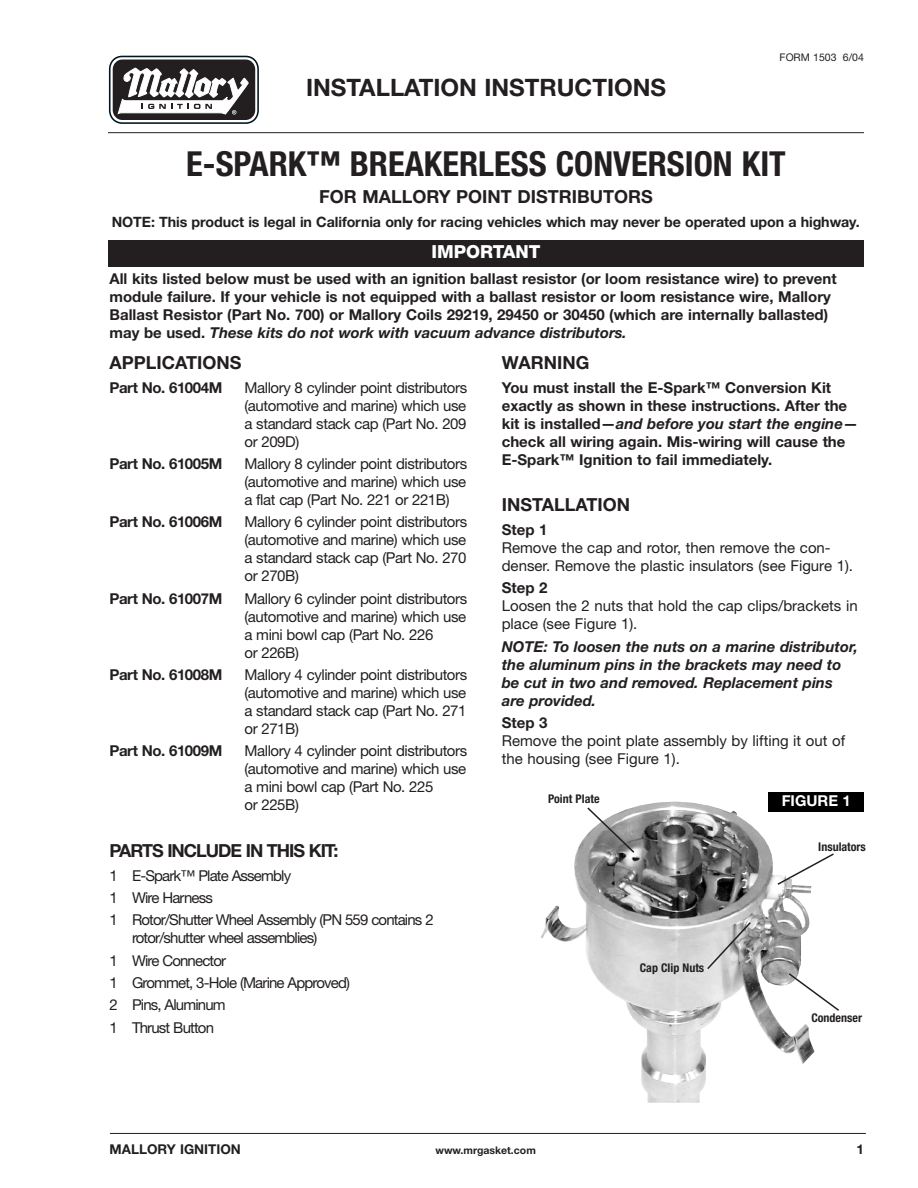
<style>
.page{position:relative;width:918px;height:1188px;background:#fff}
.page>*{position:absolute;margin:0;border:0;box-sizing:border-box;transform-origin:0 0}
.t1{font:700 condensed 34.5px "Helvetica Neue";color:#231f20}
.t2{font:700 24px "Helvetica Neue";color:#231f20}
.t3{font:700 18px "Helvetica Neue";color:#231f20}
.t4{font:700 18px "Helvetica Neue";letter-spacing:-.055em;color:#231f20}
.t5{font:800 18px "Helvetica Neue";color:#fff}
.t6{font:15px/18px "Helvetica Neue";letter-spacing:-.03em;color:#231f20;text-align:justify}
.t7{font:700 15px/18px "Helvetica Neue";color:#231f20}
.t8{font:15px/18px "Helvetica Neue";color:#231f20}
.t9{font:15px/22.4px "Helvetica Neue";letter-spacing:-.055em;color:#231f20}
.t10{font:italic 700 15px/18px "Helvetica Neue";color:#231f20}
.t11{font:700 15px "Helvetica Neue";letter-spacing:-.03em;color:#231f20}
.t12{font:700 15px "Helvetica Neue";color:#fff}
.t13{font:700 14.25px "Helvetica Neue";letter-spacing:-.005em;color:#231f20}
.t14{font:700 13.5px "Helvetica Neue";color:#231f20}
.t15{font:700 condensed 12px "Helvetica Neue";color:#231f20}
.t16{font:700 10.5px "Helvetica Neue";color:#231f20}
.t17{font:10.5px "Helvetica Neue";color:#231f20}
.s1{font-style:italic}
</style>
<div class="page">
<hr style="left:108px;top:132px;width:756px;height:1px;background:#231f20">
<svg style="left:110px;top:56px;width:148px;height:67px"></svg>
<div style="left:109px;top:56px;width:150px;height:68px;border:2px solid #011622;border-radius:13px"></div>
<div style="left:113px;top:60px;width:142px;height:60px;background:#231f20;border-radius:10px"></div>
<svg style="left:118px;top:68px;width:130px;height:47px"></svg>
<hr style="left:110px;top:1133px;width:756px;height:1px;background:#231f20">
<div style="left:108px;top:240px;width:756px;height:27px;background:#231f20"></div>
<img style="left:541px;top:802px;width:273px;height:301px">
<div style="left:769px;top:792px;width:95px;height:20px;background:#000"></div>
<svg style="left:776px;top:852px;width:58px;height:34px"></svg>
<svg style="left:787px;top:972px;width:52px;height:40px"></svg>
<svg style="left:706px;top:921px;width:46px;height:50px;background:#bbb"></svg>
<svg style="left:586px;top:806px;width:50px;height:48px"></svg>
<h2 class="t2" style="left:306px;top:78px;width:362px">INSTALLATION INSTRUCTIONS</h2>
<p class="t17" style="left:780px;top:54px;width:86px">FORM 1503 6/04</p>
<h1 class="t1" style="left:186px;top:151px;width:601px">E-SPARK™ BREAKERLESS CONVERSION KIT</h1>
<p class="t3" style="left:319px;top:190px;width:335px">FOR MALLORY POINT DISTRIBUTORS</p>
<p class="t13" style="left:112px;top:217px;width:749px">NOTE: This product is legal in California only for racing vehicles which may never be operated upon a highway.</p>
<p class="t5" style="left:431px;top:245px;width:111px">IMPORTANT</p>
<p class="t7" style="left:110px;top:271px;width:729px">All kits listed below must be used with an ignition ballast resistor (or loom resistance wire) to prevent module failure. If your vehicle is not equipped with a ballast resistor or loom resistance wire, Mallory Ballast Resistor (Part No. 700) or Mallory Coils 29219, 29450 or 30450 (which are internally ballasted) may be used. <span class="s1">These kits do not work with vacuum advance distributors.</span></p>
<p class="t3" style="left:110px;top:356px;width:133px">APPLICATIONS</p>
<p class="t11" style="left:110px;top:382px;width:114px">Part No. 61004M</p>
<p class="t6" style="left:244px;top:380px;width:224px">Mallory 8 cylinder point distributors (automotive and marine) which use a standard stack cap (Part No. 209 or 209D)</p>
<p class="t11" style="left:110px;top:458px;width:114px">Part No. 61005M</p>
<p class="t6" style="left:244px;top:456px;width:224px">Mallory 8 cylinder point distributors (automotive and marine) which use a flat cap (Part No. 221 or 221B)</p>
<p class="t11" style="left:110px;top:517px;width:114px">Part No. 61006M</p>
<p class="t6" style="left:244px;top:514px;width:224px">Mallory 6 cylinder point distributors (automotive and marine) which use a standard stack cap (Part No. 270 or 270B)</p>
<p class="t11" style="left:110px;top:593px;width:114px">Part No. 61007M</p>
<p class="t6" style="left:244px;top:591px;width:224px;text-align:left">Mallory 6 cylinder point distributors (automotive and marine) which use a mini bowl cap (Part No. 226<br>or 226B)</p>
<p class="t11" style="left:110px;top:669px;width:114px">Part No. 61008M</p>
<p class="t6" style="left:244px;top:667px;width:224px">Mallory 4 cylinder point distributors (automotive and marine) which use a standard stack cap (Part No. 271 or 271B)</p>
<p class="t11" style="left:110px;top:745px;width:114px">Part No. 61009M</p>
<p class="t6" style="left:244px;top:743px;width:224px;text-align:left">Mallory 4 cylinder point distributors (automotive and marine) which use a mini bowl cap (Part No. 225<br>or 225B)</p>
<p class="t4" style="left:110px;top:844px;width:230px">PARTS INCLUDE IN THIS KIT:</p>
<p class="t9" style="left:110px;top:866px;width:326px">1 E-Spark™ Plate Assembly<br>1 Wire Harness<br>1 Rotor/Shutter Wheel Assembly (PN 559 contains 2</p>
<p class="t9" style="left:110px;top:928px;width:242px;text-indent:22px">rotor/shutter wheel assemblies)<br>1 Wire Connector<br>1 Grommet, 3-Hole (Marine Approved)<br>2 Pins, Aluminum<br>1 Thrust Button</p>
<p class="t3" style="left:502px;top:356px;width:89px">WARNING</p>
<p class="t7" style="left:502px;top:380px;width:358px">You must install the E-Spark™ Conversion Kit exactly as shown in these instructions. After the kit is installed—<span class="s1">and before you start the engine</span>— check all wiring again. Mis-wiring will cause the E-Spark™ Ignition to fail immediately.</p>
<p class="t3" style="left:502px;top:499px;width:130px">INSTALLATION</p>
<p class="t7" style="left:502px;top:522px;width:47px">Step 1</p>
<p class="t8" style="left:502px;top:540px;width:353px">Remove the cap and rotor, then remove the con&shy;denser. Remove the plastic insulators (see Figure 1).</p>
<p class="t7" style="left:502px;top:580px;width:47px">Step 2</p>
<p class="t8" style="left:502px;top:599px;width:358px">Loosen the 2 nuts that hold the cap clips/brackets in place (see Figure 1).</p>
<p class="t10" style="left:502px;top:639px;width:358px">NOTE: To loosen the nuts on a marine distributor, the aluminum pins in the brackets may need to be cut in two and removed. Replacement pins are provided.</p>
<p class="t7" style="left:502px;top:715px;width:47px">Step 3</p>
<p class="t8" style="left:502px;top:733px;width:345px">Remove the point plate assembly by lifting it out of the housing (see Figure 1).</p>
<p class="t15" style="left:548px;top:795px;width:53px">Point Plate</p>
<p class="t15" style="left:640px;top:964px;width:66px">Cap Clip Nuts</p>
<p class="t12" style="left:782px;top:795px;width:71px">FIGURE 1</p>
<p class="t15" style="left:818px;top:843px;width:49px">Insulators</p>
<p class="t15" style="left:811px;top:1013px;width:52px">Condenser</p>
<p class="t14" style="left:110px;top:1144px;width:133px">MALLORY IGNITION</p>
<p class="t16" style="left:436px;top:1146px;width:102px">www.mrgasket.com</p>
<p class="t14" style="left:856px;top:1144px;width:9px">1</p>
</div>
